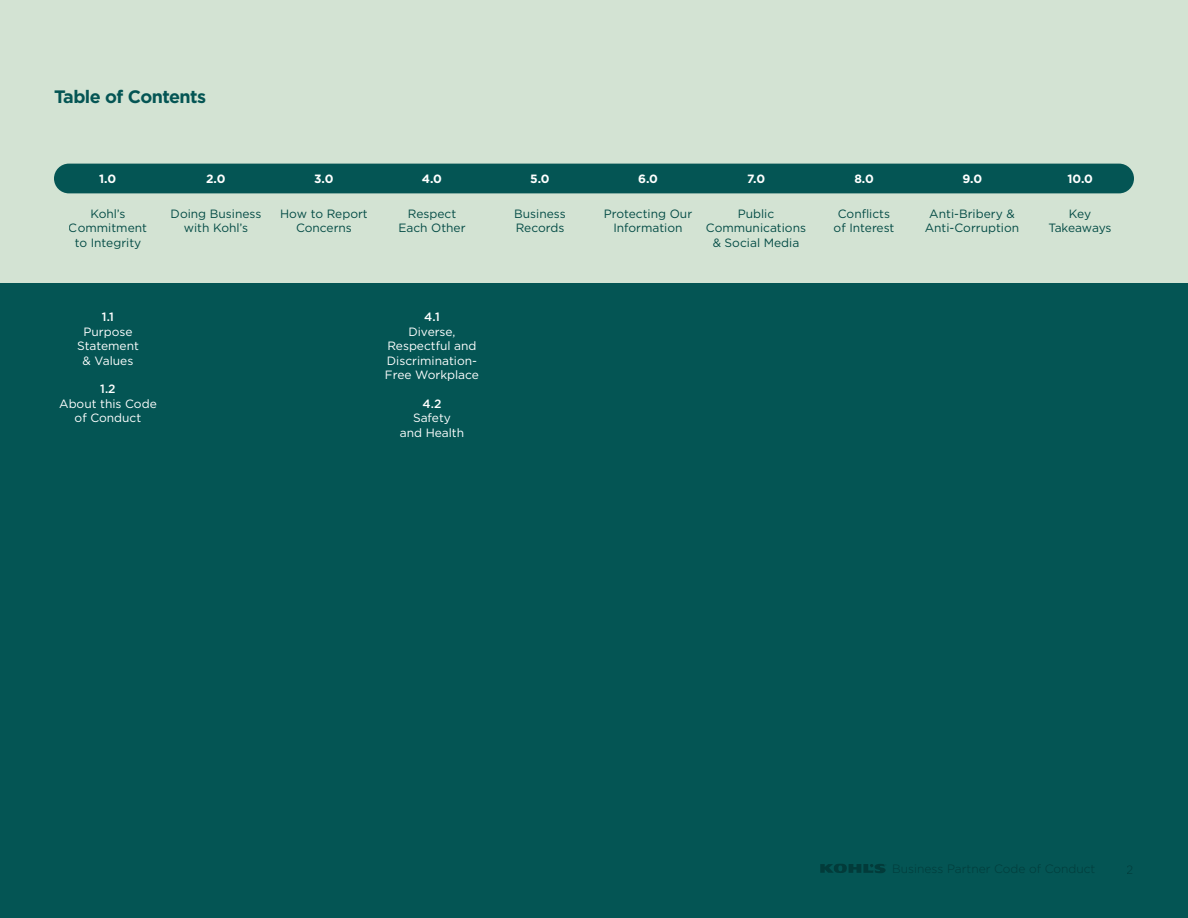
<style>
.page{position:relative;width:1188px;height:918px;background:#fff}
.page>*{position:absolute;margin:0;border:0;box-sizing:border-box;transform-origin:0 0}
.t1{font:700 18px "Gotham";letter-spacing:-.03em;color:#045554}
.t2{font:12px/14.4px "Gotham";color:#045554;text-align:center}
.t3{font:12px/14.4px "Gotham";color:#fff;text-align:center}
.t4{font:700 12px "Gotham";color:#fff}
.t5{font:12px/14.4px "Gotham";letter-spacing:-.02em;color:#045554;text-align:center}
.t6{font:500 12px "Gotham";color:#fff}
</style>
<div class="page">
<div style="left:0;top:282px;width:1188px;height:636px;background:#045554"></div>
<div style="left:0;top:0;width:1188px;height:282px;background:#d3e3d3"></div>
<div style="left:54px;top:164px;width:1080px;height:29px;background:#045554;border-radius:15px"></div>
<h1 class="t1" style="left:54px;top:85px;width:154px">Table of Contents</h1>
<p class="t4" style="left:99px;top:171px;width:19px">1.0</p>
<p class="t4" style="left:206px;top:171px;width:21px">2.0</p>
<p class="t4" style="left:314px;top:171px;width:21px">3.0</p>
<p class="t4" style="left:422px;top:171px;width:22px">4.0</p>
<p class="t4" style="left:530px;top:171px;width:21px">5.0</p>
<p class="t4" style="left:638px;top:171px;width:21px">6.0</p>
<p class="t4" style="left:747px;top:171px;width:20px">7.0</p>
<p class="t4" style="left:854px;top:171px;width:21px">8.0</p>
<p class="t4" style="left:962px;top:171px;width:21px">9.0</p>
<p class="t4" style="left:1068px;top:171px;width:27px">10.0</p>
<p class="t2" style="left:69px;top:206px;width:80px">Kohl’s<br>Commitment to Integrity</p>
<p class="t2" style="left:171px;top:206px;width:92px">Doing Business with Kohl’s</p>
<p class="t2" style="left:280px;top:206px;width:89px">How to Report<br>Concerns</p>
<p class="t2" style="left:398px;top:206px;width:69px">Respect<br>Each Other</p>
<p class="t2" style="left:514px;top:206px;width:53px;text-align:left">Business<br>Records</p>
<p class="t2" style="left:604px;top:206px;width:90px">Protecting Our<br>Information</p>
<p class="t2" style="left:706px;top:206px;width:102px">Public<br>Communications &amp; Social Media</p>
<p class="t2" style="left:834px;top:206px;width:62px">Conflicts of Interest</p>
<p class="t2" style="left:925px;top:206px;width:96px">Anti-Bribery &amp;<br>Anti-Corruption</p>
<p class="t5" style="left:1048px;top:206px;width:65px">Key<br>Takeaways</p>
<p class="t6" style="left:102px;top:309px;width:14px">1.1</p>
<p class="t3" style="left:77px;top:324px;width:63px">Purpose<br>Statement &amp; Values</p>
<p class="t6" style="left:100px;top:381px;width:17px">1.2</p>
<p class="t3" style="left:59px;top:396px;width:99px">About this Code of Conduct</p>
<p class="t6" style="left:424px;top:309px;width:17px">4.1</p>
<p class="t3" style="left:385px;top:324px;width:96px">Diverse,<br>Respectful and<br>Discrimination-<br>Free Workplace</p>
<p class="t6" style="left:423px;top:396px;width:20px">4.2</p>
<p class="t3" style="left:400px;top:411px;width:66px">Safety<br>and Health</p>
</div>
